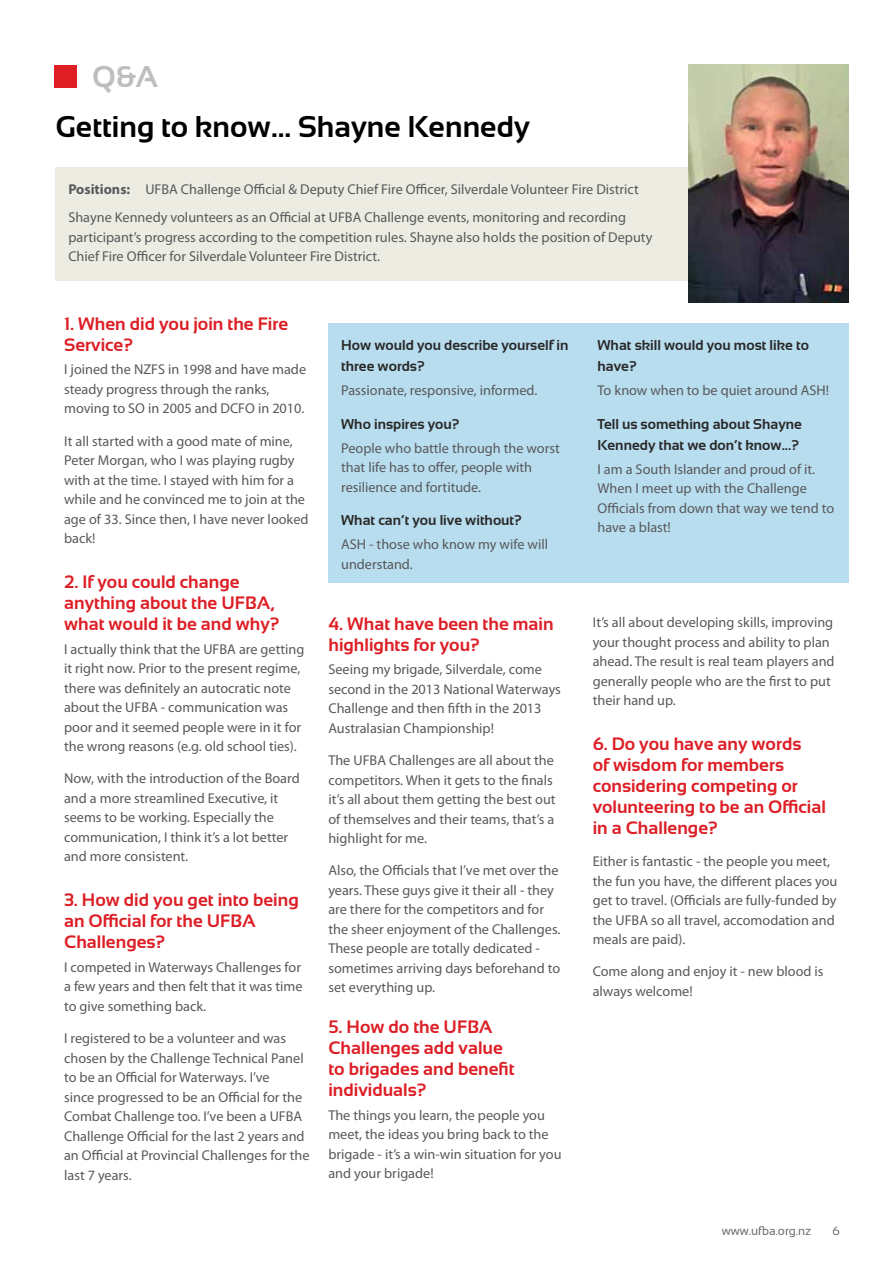
<style>
.page{position:relative;width:893px;height:1263px;background:#fff}
.page>*{position:absolute;margin:0;border:0;box-sizing:border-box;transform-origin:0 0}
.t1{font:700 30px "Sansation";color:#000}
.t2{font:700 30px "Sansation";color:#bcbec0}
.t3{font:700 18px/21px "Sansation";color:#dd1e25}
.t4{font:14.25px/19.5px "Myriad Pro";color:#58595b}
.t5{font:700 14.25px/21px "Sansation";color:#292829}
.t6{font:12px "Sansation";color:#6d6e71}
.s1{font-weight:700}
</style>
<div class="page">
<div style="left:56px;top:167px;width:640px;height:113px;background:#edece3"></div>
<div style="left:328px;top:323px;width:521px;height:259px;background:#b8ddee"></div>
<div style="left:54px;top:66px;width:22px;height:22px;background:#dd1e25"></div>
<img style="left:689px;top:65px;width:160px;height:238px">
<h1 class="t2" style="left:92px;top:60px;width:68px">Q&amp;A</h1>
<h1 class="t1" style="left:56px;top:109px;width:476px">Getting to know... Shayne Kennedy</h1>
<p class="t4" style="left:68px;top:175px;width:572px;line-height:28px"><span class="s1">Positions:</span> UFBA Challenge Official &amp; Deputy Chief Fire Officer, Silverdale Volunteer Fire District<br>Shayne Kennedy volunteers as an Official at UFBA Challenge events, monitoring and recording</p>
<p class="t4" style="left:68px;top:227px;width:586px">participant’s progress according to the competition rules. Shayne also holds the position of Deputy<br>Chief Fire Officer for Silverdale Volunteer Fire District.</p>
<p class="t3" style="left:64px;top:313px;width:226px">1. When did you join the Fire<br>Service?</p>
<p class="t4" style="left:64px;top:360px;width:244px">I joined the NZFS in 1998 and have made steady progress through the ranks, moving to SO in 2005 and DCFO in 2010.</p>
<p class="t4" style="left:64px;top:431px;width:246px">It all started with a good mate of mine,<br>Peter Morgan, who I was playing rugby with at the time. I stayed with him for a while and he convinced me to join at the age of 33. Since then, I have never looked back!</p>
<p class="t3" style="left:64px;top:571px;width:217px">2. If you could change anything about the UFBA, what would it be and why?</p>
<p class="t4" style="left:64px;top:639px;width:242px">I actually think that the UFBA are getting it right now. Prior to the present regime, there was definitely an autocratic note about the UFBA - communication was poor and it seemed people were in it for the wrong reasons (e.g. old school ties).</p>
<p class="t4" style="left:64px;top:769px;width:237px">Now, with the introduction of the Board and a more streamlined Executive, it seems to be working. Especially the communication, I think it’s a lot better and more consistent.</p>
<p class="t3" style="left:64px;top:889px;width:236px">3. How did you get into being an Official for the UFBA<br>Challenges?</p>
<p class="t4" style="left:64px;top:957px;width:240px;text-align:justify">I competed in Waterways Challenges for a few years and then felt that it was time to give something back.</p>
<p class="t4" style="left:64px;top:1028px;width:247px">I registered to be a volunteer and was chosen by the Challenge Technical Panel to be an Official for Waterways. I’ve<br>since progressed to be an Official for the Combat Challenge too. I’ve been a UFBA Challenge Official for the last 2 years and an Official at Provincial Challenges for the last 7 years.</p>
<p class="t5" style="left:341px;top:335px;width:229px">How would you describe yourself in three words?</p>
<p class="t4" style="left:341px;top:380px;width:198px">Passionate, responsive, informed.</p>
<p class="t5" style="left:341px;top:413px;width:120px">Who inspires you?</p>
<p class="t4" style="left:341px;top:438px;width:220px">People who battle through the worst that life has to offer, people with resilience and fortitude.</p>
<p class="t5" style="left:341px;top:510px;width:182px">What can’t you live without?</p>
<p class="t4" style="left:341px;top:534px;width:208px">ASH - those who know my wife will understand.</p>
<p class="t3" style="left:328px;top:613px;width:227px">4. What have been the main highlights for you?</p>
<p class="t4" style="left:328px;top:659px;width:234px">Seeing my brigade, Silverdale, come second in the 2013 National Waterways Challenge and then fifth in the 2013<br>Australasian Championship!</p>
<p class="t4" style="left:328px;top:750px;width:229px">The UFBA Challenges are all about the competitors. When it gets to the finals it’s all about them getting the best out of themselves and their teams, that’s a highlight for me.</p>
<p class="t4" style="left:328px;top:860px;width:234px">Also, the Officials that I’ve met over the years. These guys give it their all - they are there for the competitors and for the sheer enjoyment of the Challenges.<br>These people are totally dedicated - sometimes arriving days beforehand to set everything up.</p>
<p class="t3" style="left:328px;top:1016px;width:188px">5. How do the UFBA<br>Challenges add value to brigades and benefit individuals?</p>
<p class="t4" style="left:328px;top:1105px;width:235px">The things you learn, the people you meet, the ideas you bring back to the brigade - it’s a win-win situation for you and your brigade!</p>
<p class="t5" style="left:597px;top:335px;width:213px">What skill would you most like to have?</p>
<p class="t4" style="left:597px;top:380px;width:233px">To know when to be quiet around ASH!</p>
<p class="t5" style="left:597px;top:413px;width:206px">Tell us something about Shayne<br>Kennedy that we don’t know...?</p>
<p class="t4" style="left:597px;top:459px;width:238px">I am a South Islander and proud of it.<br>When I meet up with the Challenge<br>Officials from down that way we tend to have a blast!</p>
<p class="t4" style="left:593px;top:612px;width:243px">It’s all about developing skills, improving your thought process and ability to plan ahead. The result is real team players and generally people who are the first to put their hand up.</p>
<p class="t3" style="left:593px;top:733px;width:235px">6. Do you have any words<br>of wisdom for members considering competing or volunteering to be an Official in a Challenge?</p>
<p class="t4" style="left:593px;top:851px;width:246px">Either is fantastic - the people you meet, the fun you have, the different places you get to travel. (Officials are fully-funded by the UFBA so all travel, accomodation and meals are paid).</p>
<p class="t4" style="left:593px;top:962px;width:232px">Come along and enjoy it - new blood is always welcome!</p>
<p class="t6" style="left:722px;top:1224px;width:91px">www.ufba.org.nz</p>
<p class="t6" style="left:832px;top:1224px;width:9px">6</p>
</div>
